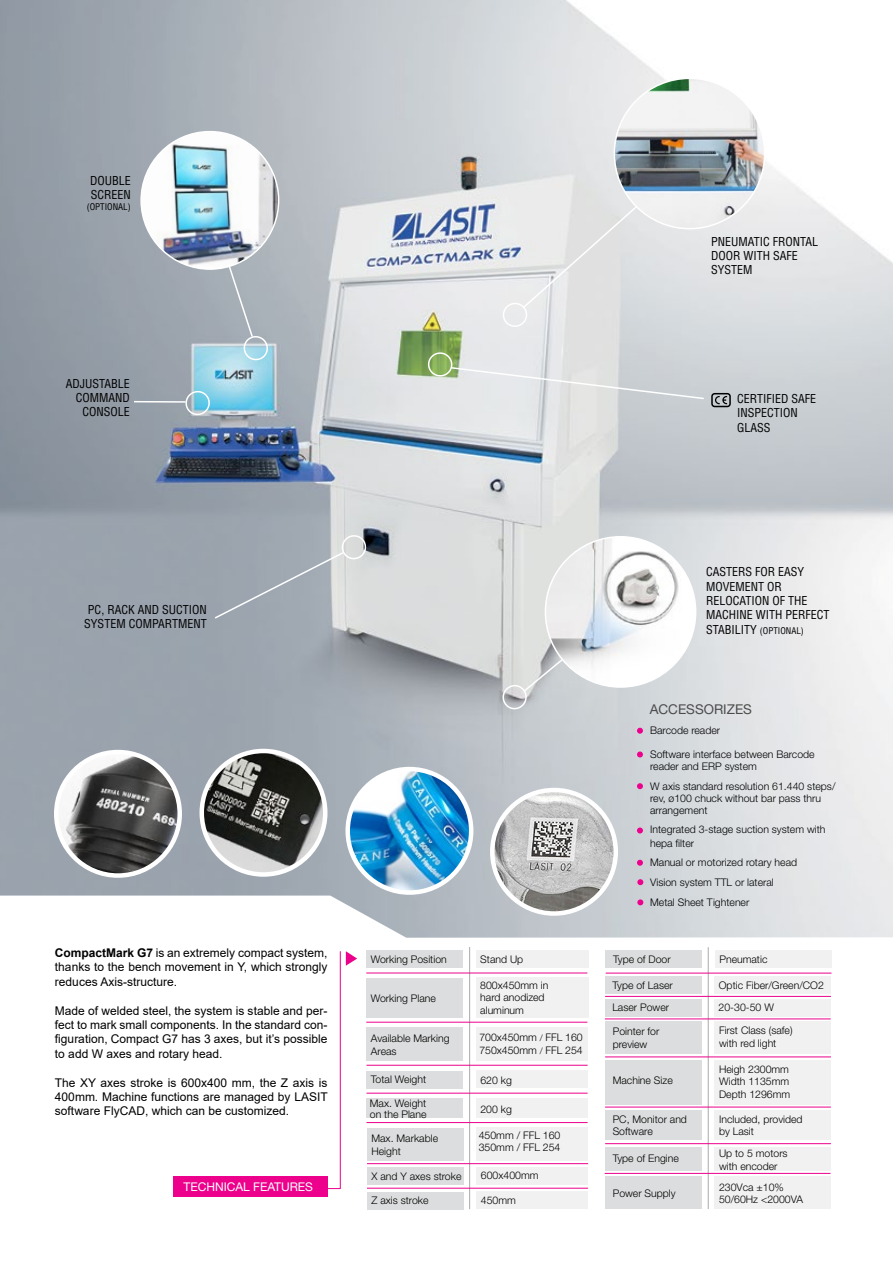
<style>
.page{position:relative;width:893px;height:1263px;background:#fff}
.page>*{position:absolute;margin:0;border:0;box-sizing:border-box;transform-origin:0 0}
.t1{font:13.5px "Helvetica Neue LT Std";color:#4b4b4c}
.t2{font:12px/14.4px "Arial";color:#000;text-align:justify}
.t3{font:condensed 12px/14.4px "Helvetica";color:#000}
.t4{font:12px "Helvetica Neue LT Std";color:#fff}
.t5{font:300 10.5px/12.6px "Helvetica Neue LT Std";color:#000}
.t6{font:condensed 9px "Helvetica";color:#000}
.s1{font-weight:700}
.s2{font-size:9px}
.s3{font-size:12px}
</style>
<div class="page">
<img style="left:0;top:0;width:893px;height:895px">
<svg style="left:0;top:895px;width:893px;height:315px"></svg>
<svg style="left:500px;top:590px;width:146px;height:122px"></svg>
<img style="left:545px;top:537px;width:151px;height:150px;border-radius:75px">
<svg style="left:327px;top:1188px;width:14px;height:1px"></svg>
<img style="left:56px;top:752px;width:124px;height:123px;border-radius:62px">
<div style="left:54px;top:750px;width:128px;height:128px;border:4px solid #fff;border-radius:50%"></div>
<img style="left:348px;top:769px;width:123px;height:123px;border-radius:62px">
<div style="left:345px;top:767px;width:128px;height:128px;border:4px solid #fff;border-radius:50%"></div>
<img style="left:202px;top:751px;width:123px;height:123px;border-radius:62px">
<div style="left:200px;top:749px;width:127px;height:128px;border:4px solid #fff;border-radius:50%"></div>
<img style="left:492px;top:790px;width:124px;height:123px;border-radius:62px">
<div style="left:490px;top:788px;width:128px;height:128px;border:4px solid #fff;border-radius:50%"></div>
<img style="left:141px;top:132px;width:138px;height:137px">
<img style="left:614px;top:78px;width:151px;height:151px;border-radius:75px">
<svg style="left:502px;top:205px;width:136px;height:123px"></svg>
<svg style="left:185px;top:390px;width:26px;height:26px"></svg>
<svg style="left:426px;top:350px;width:279px;height:50px"></svg>
<svg style="left:213px;top:534px;width:154px;height:86px"></svg>
<hr style="left:134px;top:401px;width:52px;height:2px;background:#fff">
<svg style="left:227px;top:262px;width:44px;height:99px"></svg>
<div style="left:173px;top:1176px;width:154px;height:20px;background:#ec008c"></div>
<div style="left:366px;top:978px;width:97px;height:39px;background:#dcddde"></div>
<div style="left:476px;top:950px;width:112px;height:18px;background:#f1f1f2"></div>
<div style="left:366px;top:950px;width:97px;height:18px;background:#dcddde"></div>
<hr style="left:469px;top:947px;width:1px;height:262px;background:#aaa">
<hr style="left:366px;top:973px;width:221px;height:1px;background:#ec008c">
<div style="left:476px;top:977px;width:112px;height:40px;background:#f1f1f2"></div>
<hr style="left:366px;top:1022px;width:221px;height:1px;background:#ec008c">
<div style="left:366px;top:1071px;width:97px;height:17px;background:#dcddde"></div>
<div style="left:476px;top:1027px;width:112px;height:34px;background:#f1f1f2"></div>
<div style="left:366px;top:1027px;width:97px;height:34px;background:#dcddde"></div>
<hr style="left:366px;top:1065px;width:222px;height:1px;background:#ec008c">
<div style="left:476px;top:1070px;width:112px;height:18px;background:#f1f1f2"></div>
<hr style="left:366px;top:1093px;width:222px;height:1px;background:#ec008c">
<div style="left:366px;top:1098px;width:97px;height:20px;background:#dcddde"></div>
<div style="left:476px;top:1098px;width:112px;height:20px;background:#f1f1f2"></div>
<hr style="left:366px;top:1122px;width:222px;height:1px;background:#ec008c">
<div style="left:367px;top:1128px;width:97px;height:32px;background:#dcddde"></div>
<div style="left:477px;top:1127px;width:111px;height:33px;background:#f1f1f2"></div>
<hr style="left:367px;top:1188px;width:221px;height:1px;background:#ec008c">
<div style="left:367px;top:1192px;width:97px;height:17px;background:#dcddde"></div>
<div style="left:477px;top:1191px;width:111px;height:18px;background:#f1f1f2"></div>
<div style="left:715px;top:976px;width:116px;height:18px;background:#f1f1f2"></div>
<div style="left:605px;top:976px;width:97px;height:18px;background:#dcddde"></div>
<hr style="left:708px;top:947px;width:1px;height:262px;background:#aaa">
<hr style="left:605px;top:1018px;width:226px;height:1px;background:#ec008c">
<div style="left:714px;top:999px;width:116px;height:17px;background:#f1f1f2"></div>
<div style="left:605px;top:999px;width:97px;height:17px;background:#dcddde"></div>
<div style="left:715px;top:1021px;width:116px;height:33px;background:#f1f1f2"></div>
<div style="left:605px;top:1021px;width:97px;height:33px;background:#dcddde"></div>
<hr style="left:605px;top:1056px;width:226px;height:1px;background:#ec008c">
<hr style="left:605px;top:996px;width:226px;height:1px;background:#ec008c">
<div style="left:715px;top:1060px;width:116px;height:44px;background:#f1f1f2"></div>
<div style="left:605px;top:1060px;width:97px;height:44px;background:#dcddde"></div>
<hr style="left:605px;top:1107px;width:226px;height:1px;background:#ec008c">
<div style="left:715px;top:1110px;width:116px;height:30px;background:#f1f1f2"></div>
<div style="left:605px;top:1110px;width:97px;height:30px;background:#dcddde"></div>
<hr style="left:605px;top:1143px;width:226px;height:1px;background:#ec008c">
<div style="left:715px;top:1176px;width:116px;height:33px;background:#f1f1f2"></div>
<div style="left:605px;top:1176px;width:97px;height:33px;background:#dcddde"></div>
<hr style="left:605px;top:1173px;width:225px;height:1px;background:#ec008c">
<div style="left:715px;top:1147px;width:116px;height:23px;background:#f1f1f2"></div>
<div style="left:605px;top:1147px;width:97px;height:23px;background:#dcddde"></div>
<hr style="left:367px;top:1163px;width:221px;height:1px;background:#ec008c">
<div style="left:367px;top:1167px;width:97px;height:18px;background:#dcddde"></div>
<div style="left:477px;top:1167px;width:111px;height:17px;background:#f1f1f2"></div>
<div style="left:715px;top:951px;width:116px;height:17px;background:#f1f1f2"></div>
<div style="left:605px;top:951px;width:97px;height:17px;background:#dcddde"></div>
<hr style="left:606px;top:973px;width:225px;height:1px;background:#ec008c">
<svg style="left:346px;top:951px;width:11px;height:15px"></svg>
<hr style="left:340px;top:951px;width:1px;height:237px;background:#ec008c">
<svg style="left:637px;top:728px;width:6px;height:6px"></svg>
<svg style="left:637px;top:751px;width:6px;height:6px"></svg>
<svg style="left:637px;top:783px;width:6px;height:6px"></svg>
<svg style="left:637px;top:827px;width:6px;height:6px"></svg>
<svg style="left:637px;top:860px;width:6px;height:6px"></svg>
<svg style="left:637px;top:879px;width:6px;height:6px"></svg>
<svg style="left:637px;top:899px;width:6px;height:6px"></svg>
<div style="left:711px;top:393px;width:20px;height:14px;border:2px solid #000;border-radius:3px"></div>
<svg style="left:715px;top:396px;width:12px;height:8px"></svg>
<p class="t3" style="left:90px;top:173px;width:42px">DOUBLE<br>SCREEN</p>
<p class="t6" style="left:87px;top:201px;width:46px">(OPTIONAL)</p>
<p class="t3" style="left:66px;top:376px;width:66px;text-align:right">ADJUSTABLE<br>COMMAND<br>CONSOLE</p>
<p class="t3" style="left:711px;top:234px;width:109px">PNEUMATIC FRONTAL<br>DOOR WITH SAFE<br>SYSTEM</p>
<p class="t3" style="left:737px;top:391px;width:80px">CERTIFIED SAFE<br>INSPECTION<br>GLASS</p>
<p class="t3" style="left:84px;top:602px;width:124px;text-align:center">PC, RACK AND SUCTION<br>SYSTEM COMPARTMENT</p>
<p class="t2" style="left:55px;top:945px;width:274px"><span class="s1">CompactMark G7</span> is an extremely compact system, thanks to the bench movement in Y, which strongly reduces Axis-structure.</p>
<p class="t2" style="left:55px;top:1003px;width:274px">Made of welded steel, the system is stable and per&shy;fect to mark small components. In the standard con&shy;figuration, Compact G7 has 3 axes, but it’s possible to add W axes and rotary head.</p>
<p class="t2" style="left:55px;top:1075px;width:274px">The XY axes stroke is 600x400 mm, the Z axis is 400mm. Machine functions are managed by LASIT software FlyCAD, which can be customized.</p>
<p class="t4" style="left:184px;top:1180px;width:131px">TECHNICAL FEATURES</p>
<p class="t5" style="left:371px;top:953px;width:78px">Working Position</p>
<p class="t5" style="left:480px;top:953px;width:44px">Stand Up</p>
<p class="t5" style="left:480px;top:978px;width:70px">800x450mm in hard anodized aluminum</p>
<p class="t5" style="left:371px;top:991px;width:67px">Working Plane</p>
<p class="t5" style="left:371px;top:1032px;width:80px">Available Marking<br>Areas</p>
<p class="t5" style="left:479px;top:1031px;width:105px">700x450mm <span class="s2">/</span> FFL 160<br>750x450mm <span class="s2">/</span> FFL 254</p>
<p class="t5" style="left:480px;top:1074px;width:33px">620 kg</p>
<p class="t5" style="left:370px;top:1098px;width:58px;line-height:10.5px">Max. Weight on the Plane</p>
<p class="t5" style="left:480px;top:1102px;width:33px">200 kg</p>
<p class="t5" style="left:371px;top:1132px;width:68px">Max. Markable<br>Height</p>
<p class="t5" style="left:479px;top:1128px;width:83px">450mm / FFL 160<br>350mm / FFL 254</p>
<p class="t5" style="left:371px;top:1194px;width:59px">Z axis stroke</p>
<p class="t5" style="left:481px;top:1194px;width:37px">450mm</p>
<p class="t5" style="left:371px;top:1073px;width:57px">Total Weight</p>
<p class="t5" style="left:371px;top:1169px;width:92px">X and Y axes stroke</p>
<p class="t5" style="left:481px;top:1169px;width:59px">600x400mm</p>
<p class="t3" style="left:706px;top:564px;width:125px">CASTERS FOR EASY<br>MOVEMENT OR<br>RELOCATION OF THE<br>MACHINE WITH PERFECT</p>
<p class="t6" style="left:706px;top:625px;width:99px"><span class="s3">STABILITY</span> (OPTIONAL)</p>
<p class="t1" style="left:650px;top:701px;width:104px">ACCESSORIZES</p>
<p class="t5" style="left:650px;top:724px;width:72px">Barcode reader</p>
<p class="t5" style="left:650px;top:748px;width:166px;line-height:12px">Software interface between Barcode reader and ERP system</p>
<p class="t5" style="left:650px;top:780px;width:187px;line-height:12px">W axis standard resolution 61.440 steps/ rev, ø100 chuck without bar pass thru arrangement</p>
<p class="t5" style="left:650px;top:822px;width:177px;line-height:13.5px">Integrated 3-stage suction system with hepa filter</p>
<p class="t5" style="left:650px;top:852px;width:149px;line-height:19.8px">Manual or motorized rotary head<br>Vision system TTL or lateral<br>Metal Sheet Tightener</p>
<p class="t5" style="left:613px;top:953px;width:59px">Type of Door</p>
<p class="t5" style="left:719px;top:953px;width:50px">Pneumatic</p>
<p class="t5" style="left:612px;top:978px;width:62px">Type of Laser</p>
<p class="t5" style="left:719px;top:978px;width:107px">Optic Fiber/Green/CO2</p>
<p class="t5" style="left:612px;top:1001px;width:58px">Laser Power</p>
<p class="t5" style="left:719px;top:1001px;width:57px">20-30-50 W</p>
<p class="t5" style="left:613px;top:1025px;width:48px">Pointer for preview</p>
<p class="t5" style="left:719px;top:1024px;width:75px">First Class (safe) with red light</p>
<p class="t5" style="left:613px;top:1074px;width:62px">Machine Size</p>
<p class="t5" style="left:719px;top:1062px;width:73px;text-align:justify">Heigh 2300mm Width 1135mm Depth 1296mm</p>
<p class="t5" style="left:613px;top:1112px;width:76px">PC, Monitor and<br>Software</p>
<p class="t5" style="left:719px;top:1112px;width:85px">Included, provided by Lasit</p>
<p class="t5" style="left:613px;top:1151px;width:68px">Type of Engine</p>
<p class="t5" style="left:719px;top:1147px;width:70px">Up to 5 motors with encoder</p>
<p class="t5" style="left:613px;top:1187px;width:65px">Power Supply</p>
<p class="t5" style="left:719px;top:1180px;width:85px">230Vca ±10%<br>50/60Hz &lt;2000VA</p>
</div>
